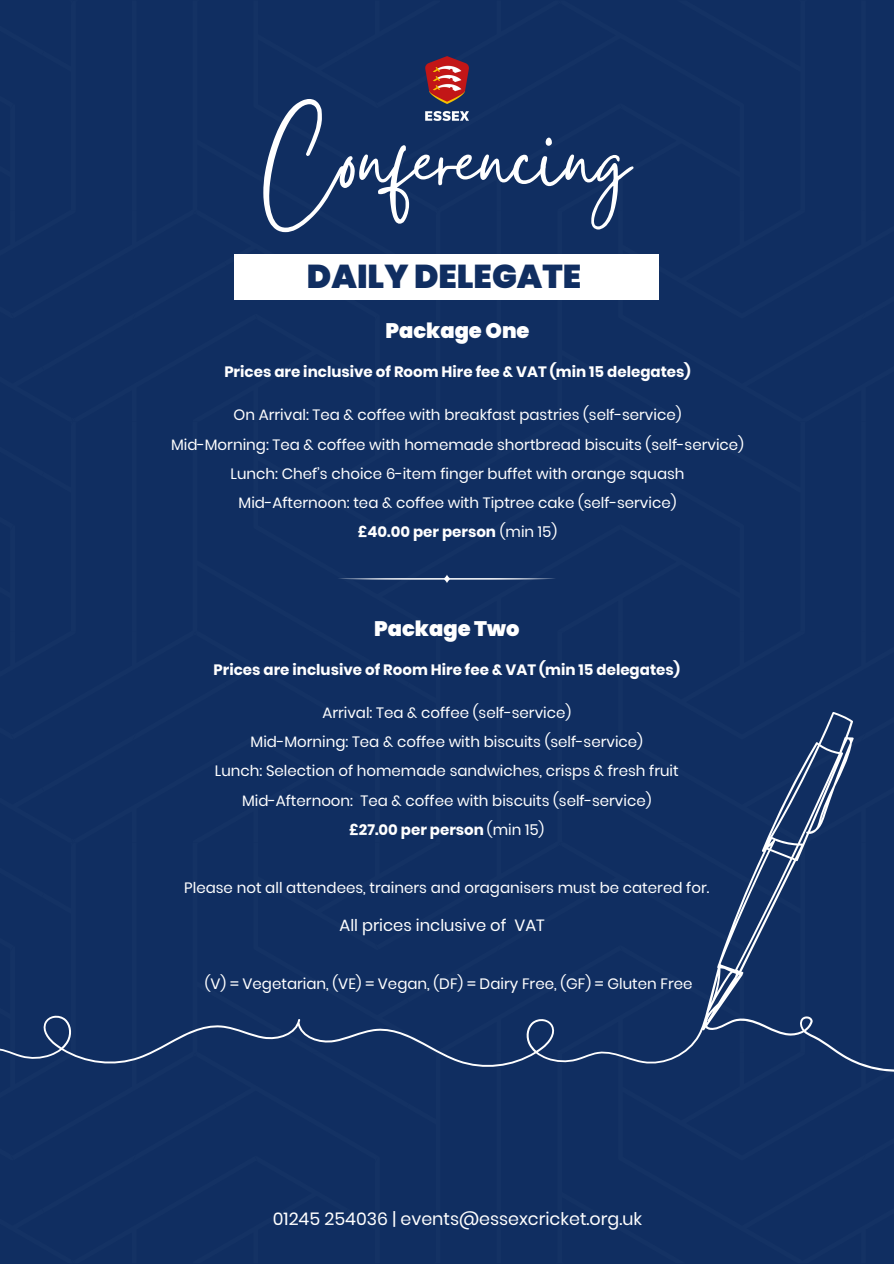
<style>
.page{position:relative;width:894px;height:1264px;background:#fff}
.page>*{position:absolute;margin:0;border:0;box-sizing:border-box;transform-origin:0 0}
.t1{font:110.4px "Gistesy";color:#fff}
.t2{font:900 33px "Poppins";color:#102e61}
.t3{font:900 21px "Poppins";color:#fff}
.t4{font:17.55px "Poppins";color:#fff}
.t5{font:16.35px "Poppins";color:#fff}
.t6{font:15px "Poppins";color:#fff}
.t7{font:700 15px "Poppins";color:#fff}
.s1{font-weight:400}
</style>
<div class="page">
<div style="left:807px;top:0;width:86px;height:421px;background:#102e61"></div>
<div style="left:860px;top:261px;width:33px;height:59px;background:#102e61"></div>
<div style="left:807px;top:421px;width:86px;height:291px;background:#102e61"></div>
<div style="left:807px;top:1074px;width:86px;height:189px;background:#102e61"></div>
<div style="left:807px;top:712px;width:86px;height:362px;background:#102e61"></div>
<div style="left:0;top:0;width:807px;height:1263px;background:#102e61"></div>
<div style="left:0;top:708px;width:300px;height:362px;background:#102e61"></div>
<p class="t1" style="left:264px;top:83px;width:366px">Conferencing</p>
<h1 class="t2" style="left:307px;top:254px;width:275px">DAILY DELEGATE</h1>
<h3 class="t3" style="left:385px;top:316px;width:146px">Package One</h3>
<h5 class="t7" style="left:224px;top:362px;width:468px">Prices are inclusive of Room Hire fee &amp; VAT (min 15 delegates)</h5>
<p class="t6" style="left:233px;top:404px;width:449px">On Arrival: Tea &amp; coffee with breakfast pastries (self-service)</p>
<p class="t6" style="left:171px;top:434px;width:574px">Mid-Morning: Tea &amp; coffee with homemade shortbread biscuits (self-service)</p>
<p class="t6" style="left:230px;top:463px;width:455px">Lunch: Chef’s choice 6-item finger buffet with orange squash</p>
<p class="t6" style="left:238px;top:492px;width:439px">Mid-Afternoon: tea &amp; coffee with Tiptree cake (self-service)</p>
<p class="t7" style="left:358px;top:521px;width:201px">£40.00 per person <span class="s1">(min 15)</span></p>
<p class="t3" style="left:374px;top:613px;width:147px">Package Two</p>
<h3 class="t7" style="left:213px;top:659px;width:468px">Prices are inclusive of Room Hire fee &amp; VAT (min 15 delegates)</h3>
<h5 class="t6" style="left:322px;top:702px;width:250px">Arrival: Tea &amp; coffee (self-service)</h5>
<p class="t6" style="left:250px;top:731px;width:394px">Mid-Morning: Tea &amp; coffee with biscuits (self-service)</p>
<p class="t6" style="left:215px;top:760px;width:465px">Lunch: Selection of homemade sandwiches, crisps &amp; fresh fruit</p>
<p class="t6" style="left:242px;top:789px;width:411px">Mid-Afternoon: Tea &amp; coffee with biscuits (self-service)</p>
<p class="t7" style="left:349px;top:819px;width:196px">£27.00 per person <span class="s1">(min 15)</span></p>
<p class="t6" style="left:184px;top:877px;width:526px">Please not all attendees, trainers and oraganisers must be catered for.</p>
<p class="t5" style="left:339px;top:914px;width:206px">All prices inclusive of VAT</p>
<p class="t6" style="left:205px;top:973px;width:489px">(V) = Vegetarian, (VE) = Vegan, (DF) = Dairy Free, (GF) = Gluten Free</p>
<h2 class="t4" style="left:273px;top:1206px;width:370px">01245 254036 | events@essexcricket.org.uk</h2>
</div>
